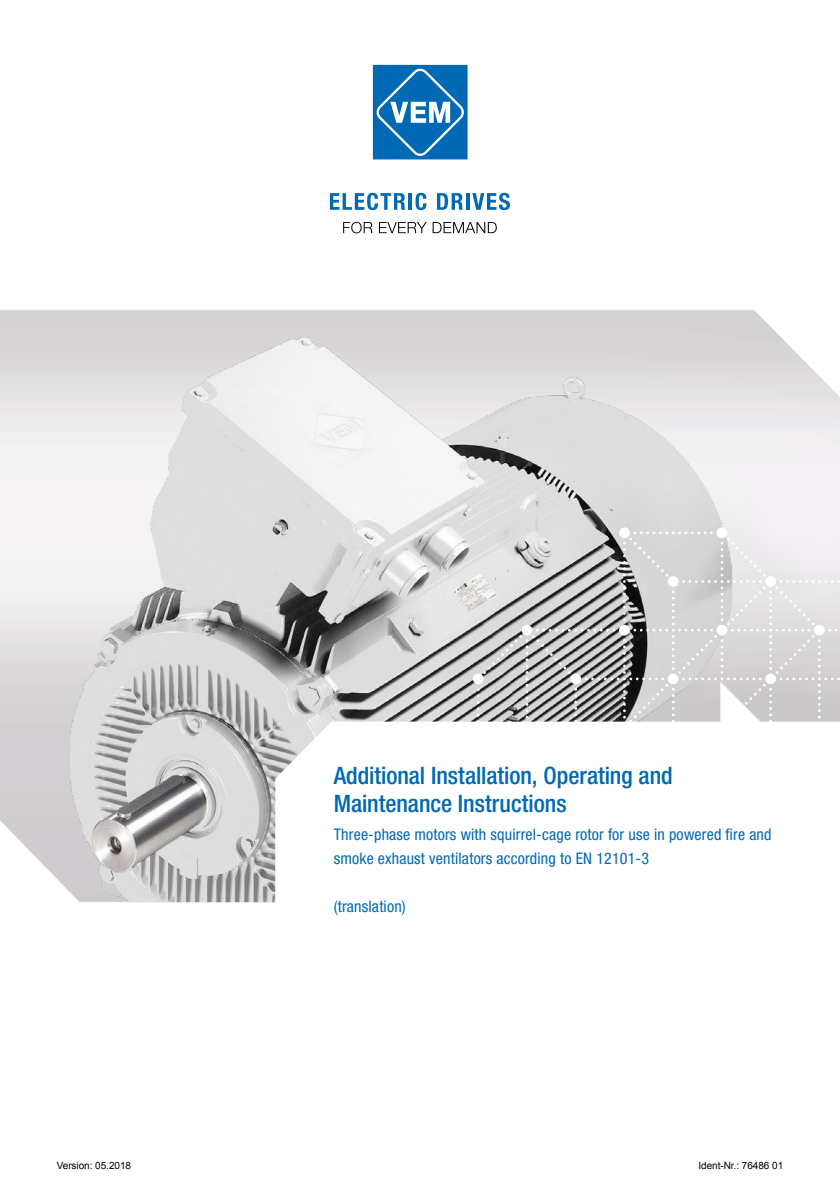
<style>
.page{position:relative;width:840px;height:1191px;background:#fff}
.page>*{position:absolute;margin:0;border:0;box-sizing:border-box;transform-origin:0 0}
.t1{font:500 condensed 24px/28px "Helvetica Neue";color:#0069b4}
.t2{font:condensed 16px/24px "Helvetica Neue";letter-spacing:.01em;color:#0069b4}
.t3{font:10px "Arial";letter-spacing:-.005em;color:#000}
</style>
<div class="page">
<img style="left:70px;top:337px;width:661px;height:565px">
<div style="left:372px;top:65px;width:95px;height:94px;background:#0069b4"></div>
<svg style="left:376px;top:69px;width:87px;height:87px"></svg>
<svg style="left:330px;top:193px;width:75px;height:17px"></svg>
<hr style="left:408px;top:193px;width:3px;height:17px;background:#0069b4">
<svg style="left:415px;top:193px;width:11px;height:17px"></svg>
<svg style="left:437px;top:193px;width:25px;height:17px"></svg>
<hr style="left:466px;top:193px;width:3px;height:17px;background:#0069b4">
<svg style="left:472px;top:193px;width:37px;height:17px"></svg>
<svg style="left:343px;top:222px;width:29px;height:11px"></svg>
<svg style="left:379px;top:222px;width:47px;height:11px"></svg>
<svg style="left:432px;top:222px;width:64px;height:11px"></svg>
<div style="left:426px;top:481px;width:413px;height:710px;background:#000;opacity:.64"></div>
<svg style="left:472px;top:527px;width:367px;height:194px;background:#c5c5c5"></svg>
<svg style="left:275px;top:721px;width:564px;height:470px"></svg>
<svg style="left:720px;top:681px;width:47px;height:48px"></svg>
<h1 class="t1" style="left:333px;top:761px;width:340px">Additional Installation, Operating and<br>Maintenance Instructions</h1>
<p class="t2" style="left:333px;top:822px;width:439px">Three-phase motors with squirrel-cage rotor for use in powered fire and smoke exhaust ventilators according to EN 12101-3</p>
<p class="t2" style="left:333px;top:894px;width:73px">(translation)</p>
<p class="t3" style="left:57px;top:1158px;width:76px">Version: 05.2018</p>
<p class="t3" style="left:698px;top:1158px;width:86px">Ident-Nr.: 76486 01</p>
</div>
